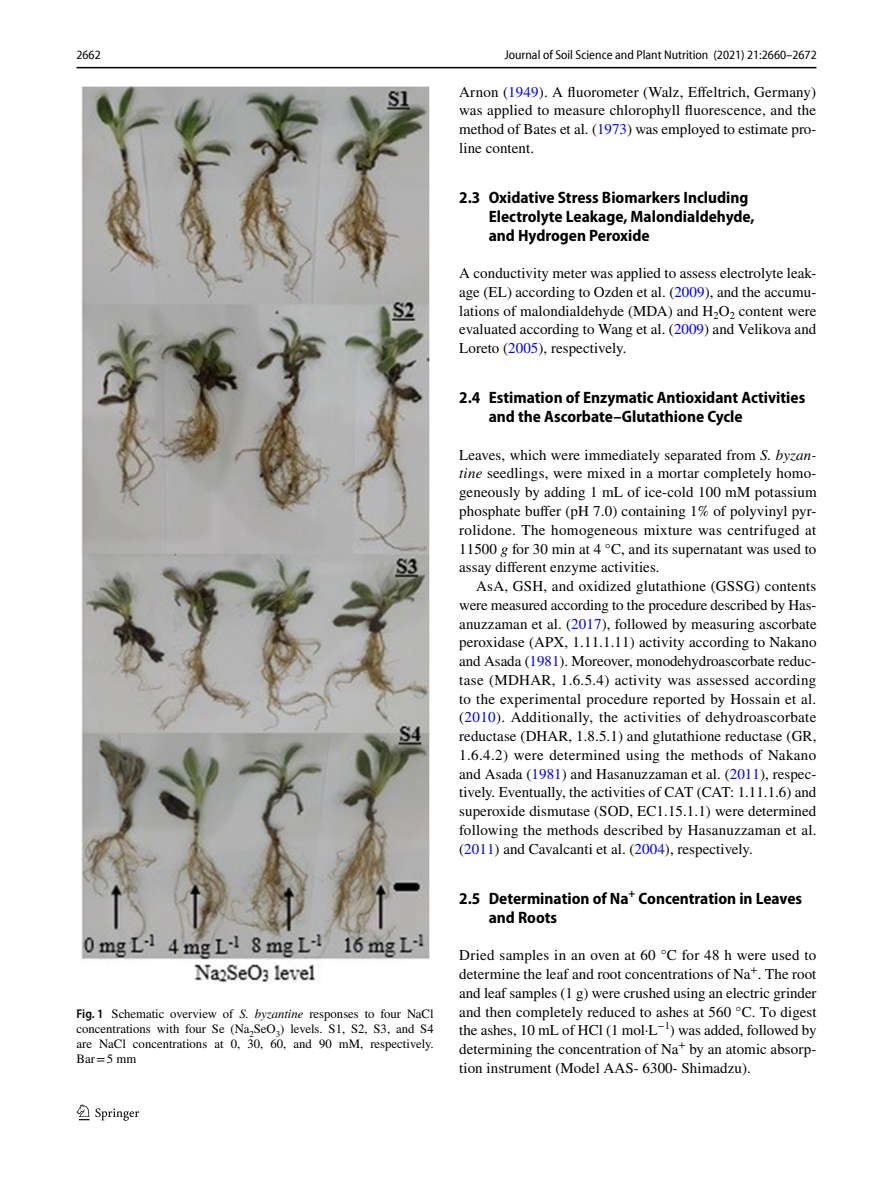
<style>
.page{position:relative;width:893px;height:1187px;background:#fff}
.page>*{position:absolute;margin:0;border:0;box-sizing:border-box;transform-origin:0 0}
.t1{font:700 semi-condensed 16.5px/18.8px "Myriad Pro";color:#000}
.t2{font:15px/18.8px "STIX";letter-spacing:.005em;color:#000;text-align:justify}
.t3{font:12.75px/15px "STIX";color:#000;text-align:justify}
.t4{font:semi-condensed 12.75px "Myriad Pro Unic";color:#000}
.s1{font-family:"Myriad Pro";font-weight:600;font-stretch:semi-condensed}
.s2{font-style:italic}
.s3{color:#00f}
</style>
<div class="page">
<hr style="left:77px;top:67px;width:739px;height:1px;background:#000">
<img style="left:81px;top:87px;width:348px;height:895px">
<svg style="left:77px;top:1104px;width:12px;height:16px"></svg>
<svg style="left:95px;top:1108px;width:44px;height:12px"></svg>
<p class="t4" style="left:77px;top:50px;width:26px">2662</p>
<p class="t4" style="left:504px;top:50px;width:314px">Journal of Soil Science and Plant Nutrition (2021) 21:2660–2672</p>
<p class="t3" style="left:77px;top:1007px;width:359px"><span class="s1">Fig. 1</span> Schematic overview of <span class="s2">S. byzantine</span> responses to four NaCl concentrations with four Se (Na<sub>2</sub>SeO<sub>3</sub>) levels. S1, S2, S3, and S4 are NaCl concentrations at 0, 30, 60, and 90 mM, respectively.<br>Bar=5 mm</p>
<p class="t2" style="left:459px;top:83px;width:359px">Arnon (<span class="s3">1949</span>). A fluorometer (Walz, Effeltrich, Germany) was applied to measure chlorophyll fluorescence, and the method of Bates et al. (<span class="s3">1973</span>) was employed to estimate pro&shy;line content.</p>
<p class="t1" style="left:489px;top:188px;width:267px;text-indent:-29px">2.3 Oxidative Stress Biomarkers Including<br>Electrolyte Leakage, Malondialdehyde, and Hydrogen Peroxide</p>
<p class="t2" style="left:459px;top:265px;width:359px">A conductivity meter was applied to assess electrolyte leak&shy;age (EL) according to Ozden et al. (<span class="s3">2009</span>), and the accumu&shy;lations of malondialdehyde (MDA) and H<sub>2</sub>O<sub>2</sub> content were evaluated according to Wang et al. (<span class="s3">2009</span>) and Velikova and Loreto (<span class="s3">2005</span>), respectively.</p>
<p class="t1" style="left:489px;top:389px;width:318px;text-indent:-29px">2.4 Estimation of Enzymatic Antioxidant Activities and the Ascorbate–Glutathione Cycle</p>
<p class="t2" style="left:459px;top:446px;width:359px">Leaves, which were immediately separated from <span class="s2">S. byzan&shy;tine</span> seedlings, were mixed in a mortar completely homo&shy;geneously by adding 1 mL of ice-cold 100 mM potassium phosphate buffer (pH 7.0) containing 1% of polyvinyl pyr&shy;rolidone. The homogeneous mixture was centrifuged at 11500 <span class="s2">g</span> for 30 min at 4 °C, and its supernatant was used to assay different enzyme activities.</p>
<p class="t2" style="left:459px;top:577px;width:359px;text-indent:17px">AsA, GSH, and oxidized glutathione (GSSG) contents were measured according to the procedure described by Has&shy;anuzzaman et al. (<span class="s3">2017</span>), followed by measuring ascorbate peroxidase (APX, 1.11.1.11) activity according to Nakano and Asada (<span class="s3">1981</span>). Moreover, monodehydroascorbate reduc&shy;tase (MDHAR, 1.6.5.4) activity was assessed according to the experimental procedure reported by Hossain et al. (<span class="s3">2010</span>). Additionally, the activities of dehydroascorbate reductase (DHAR, 1.8.5.1) and glutathione reductase (GR, 1.6.4.2) were determined using the methods of Nakano and Asada (<span class="s3">1981</span>) and Hasanuzzaman et al. (<span class="s3">2011</span>), respec&shy;tively. Eventually, the activities of CAT (CAT: 1.11.1.6) and superoxide dismutase (SOD, EC1.15.1.1) were determined following the methods described by Hasanuzzaman et al. (<span class="s3">2011</span>) and Cavalcanti et al. (<span class="s3">2004</span>), respectively.</p>
<p class="t1" style="left:489px;top:889px;width:315px;text-indent:-29px">2.5 Determination of Na<sup>+</sup> Concentration in Leaves and Roots</p>
<p class="t2" style="left:459px;top:946px;width:359px">Dried samples in an oven at 60 °C for 48 h were used to determine the leaf and root concentrations of Na<sup>+</sup>. The root and leaf samples (1 g) were crushed using an electric grinder and then completely reduced to ashes at 560 °C. To digest the ashes, 10 mL of HCl (1 mol·L<sup>−1</sup>) was added, followed by determining the concentration of Na<sup>+</sup> by an atomic absorp&shy;tion instrument (Model AAS- 6300- Shimadzu).</p>
</div>
